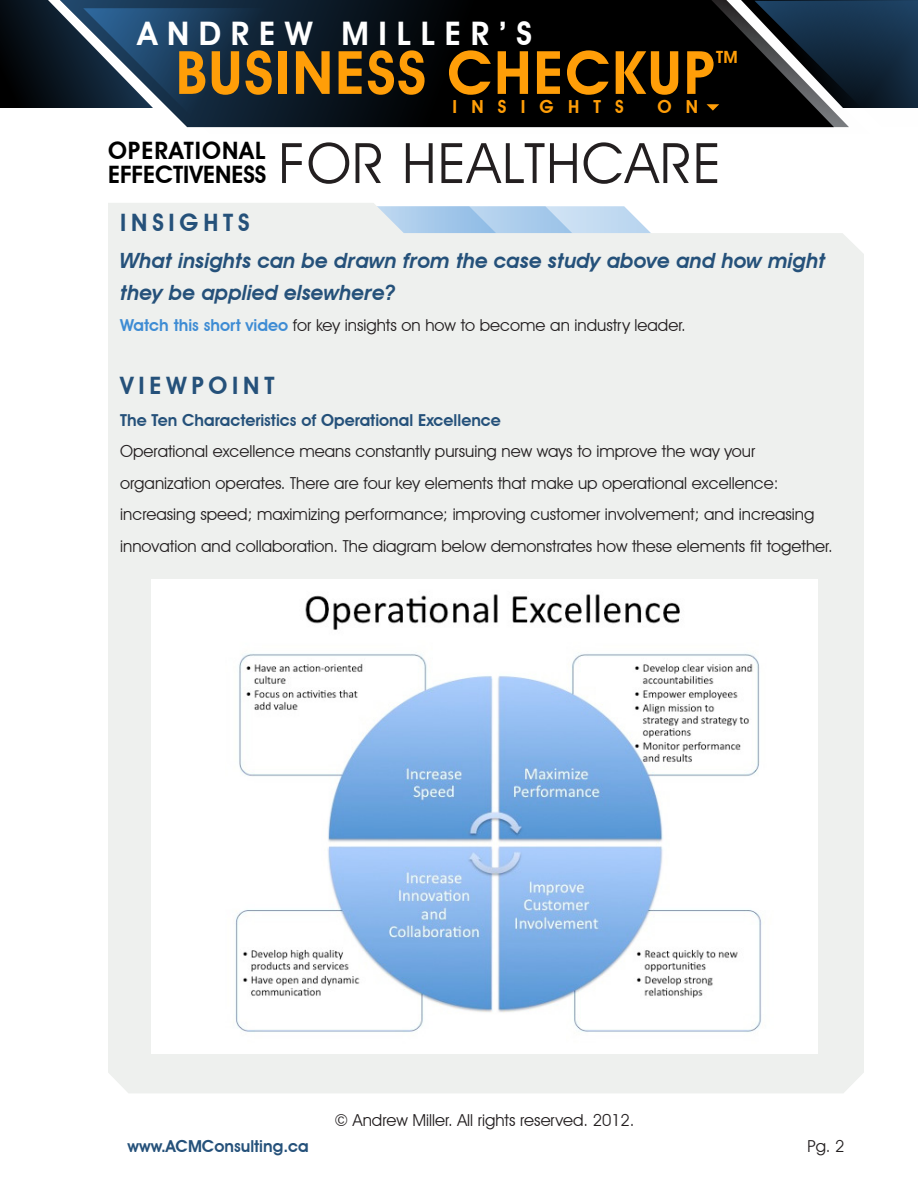
<style>
.page{position:relative;width:918px;height:1188px;background:#fff}
.page>*{position:absolute;margin:0;border:0;box-sizing:border-box;transform-origin:0 0}
.t1{font:600 60px "Avant Garde IT Cby BT";letter-spacing:.03em;color:#ff9e08}
.t2{font:55.95px "Avant Garde IT Cby BT";letter-spacing:.025em;color:#231f20}
.t3{font:600 32.4px "Avant Garde IT Cby BT";letter-spacing:.3em;color:#fff}
.t4{font:600 24px "Avant Garde IT Cby BT";letter-spacing:.2em;color:#25517a}
.t5{font:600 24px "Avant Garde IT Cby BT";color:#000}
.t6{font:600 24px "Avant Garde IT Cby BT";letter-spacing:.045em;color:#000}
.t7{font:italic 600 21px/31.5px "Avant Garde IT Cby BT";color:#25517a}
.t8{font:600 18px "Avant Garde IT Cby BT";letter-spacing:.79em;color:#ff9e08}
.t9{font:600 16.8px "Avant Garde IT Cby BT";color:#ff9e08}
.t10{font:16.5px/31.5px "Avant Garde IT Cby BT";color:#231f20}
.t11{font:600 16.5px "Avant Garde IT Cby BT";color:#25517a}
.s1{font-weight:600;color:#3e8cd4}
</style>
<div class="page">
<svg style="left:0;top:0;width:60px;height:108px;background:#091118"></svg>
<svg style="left:60px;top:0;width:674px;height:108px;background:#15222e"></svg>
<svg style="left:83px;top:8px;width:766px;height:120px;background:#131c25"></svg>
<svg style="left:741px;top:0;width:177px;height:127px;background:#313f4c"></svg>
<svg style="left:707px;top:104px;width:12px;height:7px"></svg>
<div style="left:108px;top:203px;width:756px;height:890px;background:#eef0ee"></div>
<img style="left:151px;top:579px;width:667px;height:475px">
<p class="t3" style="left:138px;top:14px;width:396px">ANDREW MILLER’S</p>
<p class="t1" style="left:176px;top:37px;width:540px">BUSINESS CHECKUP</p>
<p class="t9" style="left:716px;top:47px;width:23px">TM</p>
<p class="t8" style="left:453px;top:95px;width:173px">INSIGHTS</p>
<p class="t8" style="left:658px;top:95px;width:42px">O N</p>
<p class="t6" style="left:108px;top:136px;width:159px">OPERATIONAL</p>
<p class="t5" style="left:108px;top:160px;width:160px">EFFECTIVENESS</p>
<p class="t2" style="left:278px;top:129px;width:444px">FOR HEALTHCARE</p>
<p class="t4" style="left:120px;top:208px;width:131px">INSIGHTS</p>
<p class="t7" style="left:120px;top:245px;width:707px">What insights can be drawn from the case study above and how might they be applied elsewhere?</p>
<p class="t10" style="left:120px;top:309px;width:567px"><span class="s1">Watch this short video</span> for key insights on how to become an industry leader.</p>
<p class="t4" style="left:120px;top:371px;width:156px">VIEWPOINT</p>
<p class="t11" style="left:120px;top:410px;width:382px">The Ten Characteristics of Operational Excellence</p>
<p class="t10" style="left:120px;top:435px;width:714px">Operational excellence means constantly pursuing new ways to improve the way your organization operates. There are four key elements that make up operational excellence: increasing speed; maximizing performance; improving customer involvement; and increasing innovation and collaboration. The diagram below demonstrates how these elements fit together.</p>
<p class="t10" style="left:335px;top:1104px;width:302px">© Andrew Miller. All rights reserved. 2012.</p>
<p class="t11" style="left:128px;top:1136px;width:183px">www.ACMConsulting.ca</p>
<p class="t10" style="left:807px;top:1130px;width:38px">Pg. 2</p>
</div>
